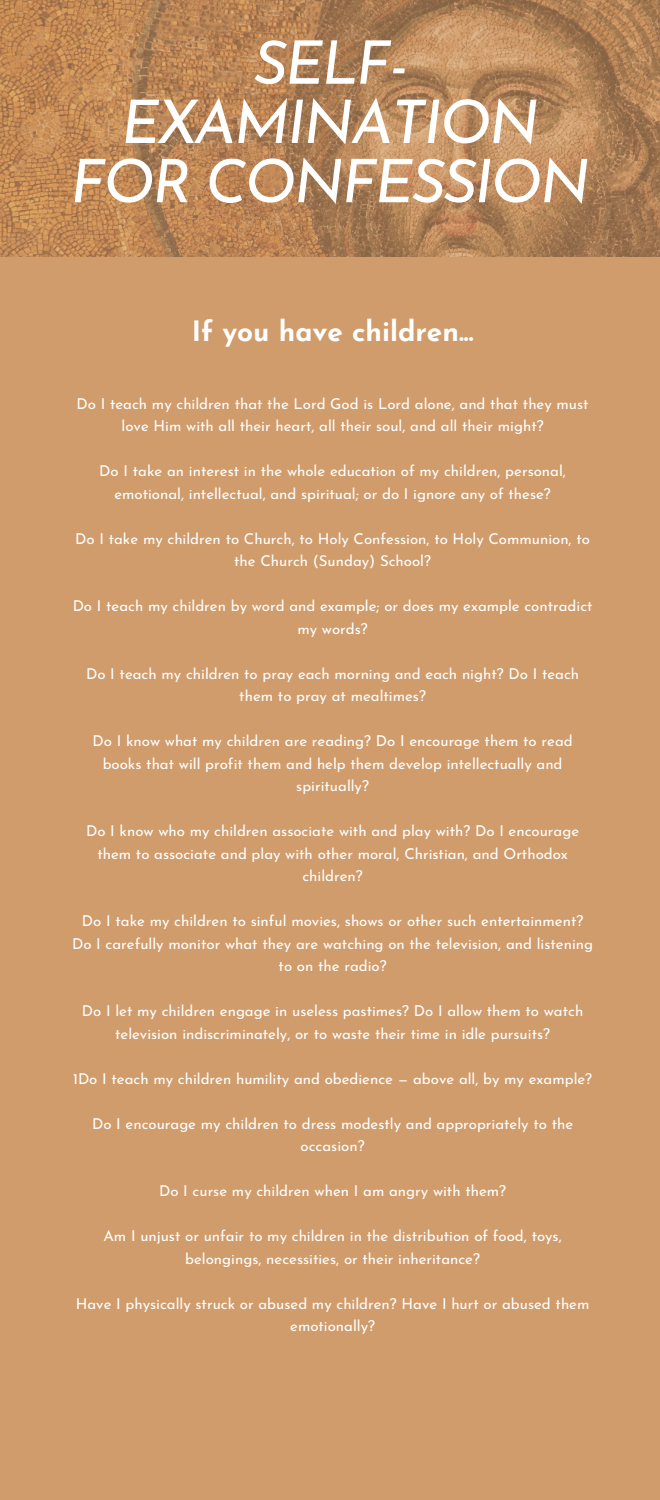
<style>
.page{position:relative;width:660px;height:1500px;background:#d09c6c}
.page>*{position:absolute;margin:0;border:0;box-sizing:border-box;transform-origin:0 0}
.t1{font:italic 60px/59.2px "Josefin Sans";letter-spacing:-.04em;color:#fff;text-align:center}
.t2{font:700 28px "Josefin Sans";color:#fff}
.t3{font:15px/22.5px "Josefin Sans";color:#fff;text-align:center}
</style>
<div class="page">
<img style="left:0;top:0;width:660px;height:256px">
<p class="t1" style="left:70px;top:39px;width:521px">SELF-<br>EXAMINATION<br>FOR CONFESSION</p>
<p class="t2" style="left:192px;top:320px;width:283px">If you have children...</p>
<p class="t3" style="left:77px;top:394px;width:514px">Do I teach my children that the Lord God is Lord alone, and that they must love Him with all their heart, all their soul, and all their might?</p>
<p class="t3" style="left:99px;top:461px;width:468px">Do I take an interest in the whole education of my children, personal, emotional, intellectual, and spiritual; or do I ignore any of these?</p>
<p class="t3" style="left:75px;top:529px;width:516px">Do I take my children to Church, to Holy Confession, to Holy Communion, to the Church (Sunday) School?</p>
<p class="t3" style="left:73px;top:596px;width:521px">Do I teach my children by word and example; or does my example contradict my words?</p>
<p class="t3" style="left:86px;top:664px;width:495px">Do I teach my children to pray each morning and each night? Do I teach them to pray at mealtimes?</p>
<p class="t3" style="left:93px;top:731px;width:482px">Do I know what my children are reading? Do I encourage them to read books that will profit them and help them develop intellectually and spiritually?</p>
<p class="t3" style="left:86px;top:821px;width:495px">Do I know who my children associate with and play with? Do I encourage them to associate and play with other moral, Christian, and Orthodox children?</p>
<p class="t3" style="left:72px;top:911px;width:523px">Do I take my children to sinful movies, shows or other such entertainment?<br>Do I carefully monitor what they are watching on the television, and listening to on the radio?</p>
<p class="t3" style="left:82px;top:1001px;width:503px">Do I let my children engage in useless pastimes? Do I allow them to watch television indiscriminately, or to waste their time in idle pursuits?</p>
<p class="t3" style="left:73px;top:1069px;width:521px">1Do I teach my children humility and obedience — above all, by my example?</p>
<p class="t3" style="left:92px;top:1114px;width:483px">Do I encourage my children to dress modestly and appropriately to the occasion?</p>
<p class="t3" style="left:159px;top:1181px;width:349px">Do I curse my children when I am angry with them?</p>
<p class="t3" style="left:103px;top:1226px;width:460px">Am I unjust or unfair to my children in the distribution of food, toys, belongings, necessities, or their inheritance?</p>
<p class="t3" style="left:76px;top:1294px;width:515px">Have I physically struck or abused my children? Have I hurt or abused them emotionally?</p>
</div>
